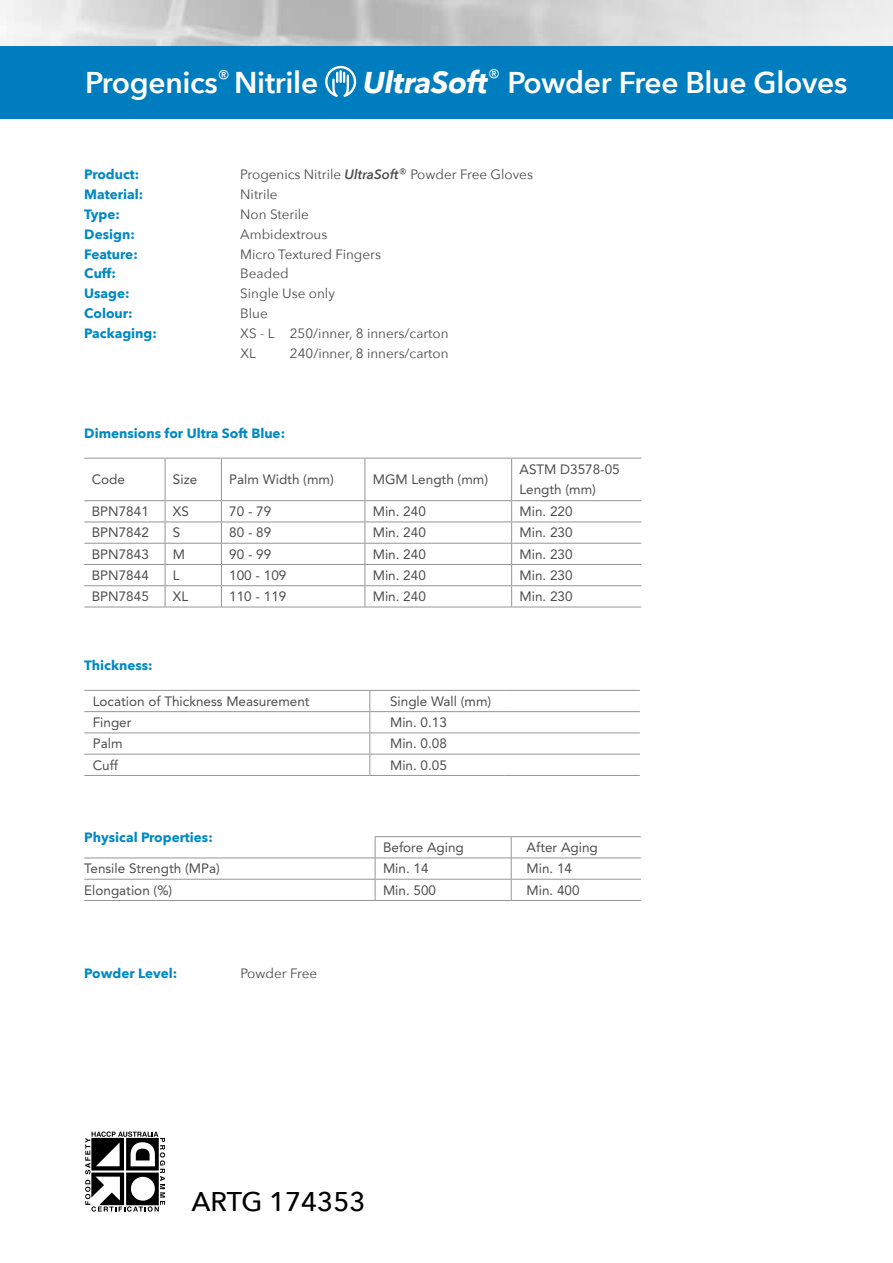
<style>
.page{position:relative;width:893px;height:1263px;background:#fff}
.page>*{position:absolute;margin:0;border:0;box-sizing:border-box;transform-origin:0 0}
.t1{font:600 30px "Avenir Next";letter-spacing:-.01em;color:#fff}
.t2{font:500 27px "Avenir Next";color:#000}
.t3{font:13.5px/19.8px "Avenir LT Std";color:#4d4d4f}
.t4{font:13.5px/19.8px "Avenir Next";color:#4d4d4f}
.t5{font:700 13.5px "Avenir Next";color:#0089c5}
.s1{font-weight:700;font-style:italic}
.s2{font-weight:600;font-style:italic}
</style>
<div class="page">
<img style="left:0;top:0;width:893px;height:47px">
<hr style="left:84px;top:690px;width:286px;height:1px;background:#939598">
<hr style="left:370px;top:690px;width:135px;height:1px;background:#939598">
<hr style="left:505px;top:690px;width:135px;height:1px;background:#939598">
<hr style="left:84px;top:711px;width:286px;height:1px;background:#939598">
<hr style="left:370px;top:711px;width:135px;height:1px;background:#939598">
<hr style="left:505px;top:711px;width:135px;height:1px;background:#939598">
<hr style="left:84px;top:732px;width:286px;height:1px;background:#939598">
<hr style="left:370px;top:732px;width:135px;height:1px;background:#939598">
<hr style="left:505px;top:732px;width:135px;height:1px;background:#939598">
<hr style="left:84px;top:754px;width:286px;height:1px;background:#939598">
<hr style="left:370px;top:754px;width:135px;height:1px;background:#939598">
<svg style="left:369px;top:691px;width:1px;height:84px"></svg>
<hr style="left:505px;top:754px;width:135px;height:1px;background:#939598">
<hr style="left:84px;top:775px;width:286px;height:1px;background:#939598">
<hr style="left:370px;top:775px;width:135px;height:1px;background:#939598">
<hr style="left:505px;top:775px;width:135px;height:1px;background:#939598">
<hr style="left:375px;top:836px;width:136px;height:1px;background:#939598">
<hr style="left:511px;top:836px;width:130px;height:1px;background:#939598">
<hr style="left:84px;top:857px;width:291px;height:1px;background:#939598">
<hr style="left:375px;top:857px;width:136px;height:1px;background:#939598">
<hr style="left:511px;top:857px;width:130px;height:1px;background:#939598">
<hr style="left:84px;top:879px;width:291px;height:1px;background:#939598">
<hr style="left:375px;top:879px;width:136px;height:1px;background:#939598">
<svg style="left:375px;top:837px;width:1px;height:63px"></svg>
<hr style="left:511px;top:879px;width:130px;height:1px;background:#939598">
<hr style="left:84px;top:900px;width:291px;height:1px;background:#939598">
<hr style="left:375px;top:900px;width:136px;height:1px;background:#939598">
<hr style="left:511px;top:900px;width:130px;height:1px;background:#939598">
<svg style="left:511px;top:837px;width:1px;height:63px"></svg>
<hr style="left:84px;top:458px;width:81px;height:1px;background:#939598">
<hr style="left:165px;top:458px;width:56px;height:1px;background:#939598">
<hr style="left:165px;top:458px;width:1px;height:42px;background:#939598">
<hr style="left:221px;top:458px;width:144px;height:1px;background:#939598">
<hr style="left:221px;top:458px;width:1px;height:42px;background:#939598">
<hr style="left:365px;top:458px;width:147px;height:1px;background:#939598">
<hr style="left:365px;top:458px;width:1px;height:42px;background:#939598">
<hr style="left:512px;top:458px;width:129px;height:1px;background:#939598">
<hr style="left:511px;top:458px;width:1px;height:42px;background:#939598">
<hr style="left:84px;top:500px;width:81px;height:1px;background:#939598">
<hr style="left:165px;top:500px;width:56px;height:1px;background:#939598">
<hr style="left:221px;top:500px;width:144px;height:1px;background:#939598">
<hr style="left:365px;top:500px;width:147px;height:1px;background:#939598">
<hr style="left:512px;top:500px;width:129px;height:1px;background:#939598">
<hr style="left:84px;top:522px;width:81px;height:1px;background:#939598">
<hr style="left:165px;top:522px;width:56px;height:1px;background:#939598">
<hr style="left:221px;top:522px;width:144px;height:1px;background:#939598">
<hr style="left:365px;top:522px;width:147px;height:1px;background:#939598">
<hr style="left:512px;top:522px;width:129px;height:1px;background:#939598">
<hr style="left:84px;top:543px;width:81px;height:1px;background:#939598">
<hr style="left:165px;top:543px;width:56px;height:1px;background:#939598">
<hr style="left:221px;top:543px;width:144px;height:1px;background:#939598">
<hr style="left:365px;top:543px;width:147px;height:1px;background:#939598">
<hr style="left:512px;top:543px;width:129px;height:1px;background:#939598">
<hr style="left:84px;top:564px;width:81px;height:1px;background:#939598">
<hr style="left:165px;top:564px;width:56px;height:1px;background:#939598">
<hr style="left:221px;top:564px;width:144px;height:1px;background:#939598">
<hr style="left:365px;top:564px;width:147px;height:1px;background:#939598">
<hr style="left:512px;top:564px;width:129px;height:1px;background:#939598">
<hr style="left:84px;top:585px;width:81px;height:1px;background:#939598">
<hr style="left:165px;top:585px;width:56px;height:1px;background:#939598">
<svg style="left:165px;top:501px;width:1px;height:106px"></svg>
<hr style="left:221px;top:585px;width:144px;height:1px;background:#939598">
<svg style="left:221px;top:501px;width:1px;height:106px"></svg>
<hr style="left:365px;top:585px;width:147px;height:1px;background:#939598">
<svg style="left:365px;top:501px;width:1px;height:106px"></svg>
<hr style="left:512px;top:585px;width:129px;height:1px;background:#939598">
<svg style="left:511px;top:501px;width:1px;height:106px"></svg>
<hr style="left:84px;top:607px;width:81px;height:1px;background:#939598">
<hr style="left:165px;top:607px;width:56px;height:1px;background:#939598">
<hr style="left:221px;top:607px;width:144px;height:1px;background:#939598">
<hr style="left:365px;top:607px;width:147px;height:1px;background:#939598">
<hr style="left:512px;top:607px;width:129px;height:1px;background:#939598">
<div style="left:0;top:47px;width:893px;height:72px;background:#007dbe"></div>
<svg style="left:85px;top:1131px;width:80px;height:80px"></svg>
<svg style="left:325px;top:66px;width:31px;height:31px"></svg>
<h1 class="t1" style="left:85px;top:57px;width:235px">Progenics<sup>®</sup> Nitrile</h1>
<h1 class="t1" style="left:363px;top:57px;width:486px"><span class="s1">UltraSoft</span><sup>®</sup> Powder Free Blue Gloves</h1>
<p class="t5" style="left:84px;top:163px;width:57px">Product:</p>
<p class="t4" style="left:240px;top:164px;width:294px">Progenics Nitrile <span class="s2">UltraSoft</span>® Powder Free Gloves</p>
<p class="t5" style="left:84px;top:183px;width:60px">Material:</p>
<p class="t4" style="left:240px;top:184px;width:39px">Nitrile</p>
<p class="t5" style="left:84px;top:203px;width:37px">Type:</p>
<p class="t4" style="left:240px;top:204px;width:70px">Non Sterile</p>
<p class="t5" style="left:84px;top:222px;width:52px">Design:</p>
<p class="t4" style="left:240px;top:224px;width:89px">Ambidextrous</p>
<p class="t5" style="left:84px;top:242px;width:55px">Feature:</p>
<p class="t4" style="left:240px;top:243px;width:142px">Micro Textured Fingers</p>
<p class="t5" style="left:84px;top:262px;width:33px">Cuff:</p>
<p class="t4" style="left:240px;top:263px;width:50px">Beaded</p>
<p class="t5" style="left:84px;top:282px;width:47px">Usage:</p>
<p class="t4" style="left:240px;top:283px;width:96px">Single Use only</p>
<p class="t5" style="left:84px;top:302px;width:50px">Colour:</p>
<p class="t4" style="left:240px;top:303px;width:29px">Blue</p>
<p class="t5" style="left:84px;top:321px;width:74px">Packaging:</p>
<p class="t4" style="left:240px;top:323px;width:210px">XS - L 250/inner, 8 inners/carton<br>XL</p>
<p class="t4" style="left:290px;top:342px;width:160px">240/inner, 8 inners/carton</p>
<p class="t5" style="left:84px;top:421px;width:202px">Dimensions for Ultra Soft Blue:</p>
<p class="t3" style="left:92px;top:470px;width:35px">Code</p>
<p class="t3" style="left:173px;top:470px;width:26px">Size</p>
<p class="t3" style="left:229px;top:470px;width:106px">Palm Width (mm)</p>
<p class="t3" style="left:373px;top:470px;width:117px">MGM Length (mm)</p>
<p class="t3" style="left:519px;top:460px;width:102px">ASTM D3578-05<br>Length (mm)</p>
<p class="t3" style="left:92px;top:502px;width:59px">BPN7841</p>
<p class="t3" style="left:173px;top:502px;width:18px">XS</p>
<p class="t3" style="left:229px;top:502px;width:44px">70 - 79</p>
<p class="t3" style="left:373px;top:502px;width:55px">Min. 240</p>
<p class="t3" style="left:519px;top:502px;width:55px">Min. 220</p>
<p class="t3" style="left:92px;top:523px;width:59px">BPN7842</p>
<p class="t3" style="left:173px;top:523px;width:9px">S</p>
<p class="t3" style="left:229px;top:523px;width:44px">80 - 89</p>
<p class="t3" style="left:373px;top:523px;width:55px">Min. 240</p>
<p class="t3" style="left:519px;top:523px;width:55px">Min. 230</p>
<p class="t3" style="left:92px;top:544px;width:59px">BPN7843</p>
<p class="t3" style="left:173px;top:544px;width:14px">M</p>
<p class="t3" style="left:229px;top:544px;width:44px">90 - 99</p>
<p class="t3" style="left:373px;top:544px;width:55px">Min. 240</p>
<p class="t3" style="left:519px;top:544px;width:55px">Min. 230</p>
<p class="t3" style="left:92px;top:565px;width:59px">BPN7844</p>
<p class="t3" style="left:173px;top:565px;width:8px">L</p>
<p class="t3" style="left:229px;top:565px;width:59px">100 - 109</p>
<p class="t3" style="left:373px;top:565px;width:55px">Min. 240</p>
<p class="t3" style="left:519px;top:565px;width:55px">Min. 230</p>
<p class="t3" style="left:92px;top:587px;width:59px">BPN7845</p>
<p class="t3" style="left:173px;top:587px;width:17px">XL</p>
<p class="t3" style="left:229px;top:587px;width:59px">110 - 119</p>
<p class="t3" style="left:373px;top:587px;width:55px">Min. 240</p>
<p class="t3" style="left:519px;top:587px;width:55px">Min. 230</p>
<p class="t5" style="left:84px;top:654px;width:70px">Thickness:</p>
<p class="t3" style="left:93px;top:691px;width:218px">Location of Thickness Measurement</p>
<p class="t3" style="left:390px;top:691px;width:103px">Single Wall (mm)</p>
<p class="t3" style="left:93px;top:712px;width:40px">Finger</p>
<p class="t3" style="left:390px;top:712px;width:58px">Min. 0.13</p>
<p class="t3" style="left:93px;top:734px;width:31px">Palm</p>
<p class="t3" style="left:390px;top:734px;width:58px">Min. 0.08</p>
<p class="t3" style="left:93px;top:755px;width:27px">Cuff</p>
<p class="t3" style="left:390px;top:755px;width:58px">Min. 0.05</p>
<p class="t5" style="left:84px;top:826px;width:130px">Physical Properties:</p>
<p class="t3" style="left:383px;top:838px;width:82px">Before Aging</p>
<p class="t3" style="left:527px;top:838px;width:73px">After Aging</p>
<p class="t3" style="left:84px;top:859px;width:137px">Tensile Strength (MPa)</p>
<p class="t3" style="left:383px;top:859px;width:47px">Min. 14</p>
<p class="t3" style="left:527px;top:859px;width:47px">Min. 14</p>
<p class="t3" style="left:84px;top:880px;width:90px">Elongation (%)</p>
<p class="t3" style="left:383px;top:880px;width:55px">Min. 500</p>
<p class="t3" style="left:527px;top:880px;width:55px">Min. 400</p>
<p class="t5" style="left:84px;top:962px;width:95px">Powder Level:</p>
<p class="t4" style="left:240px;top:963px;width:78px">Powder Free</p>
<h2 class="t2" style="left:191px;top:1179px;width:176px">ARTG 174353</h2>
</div>
